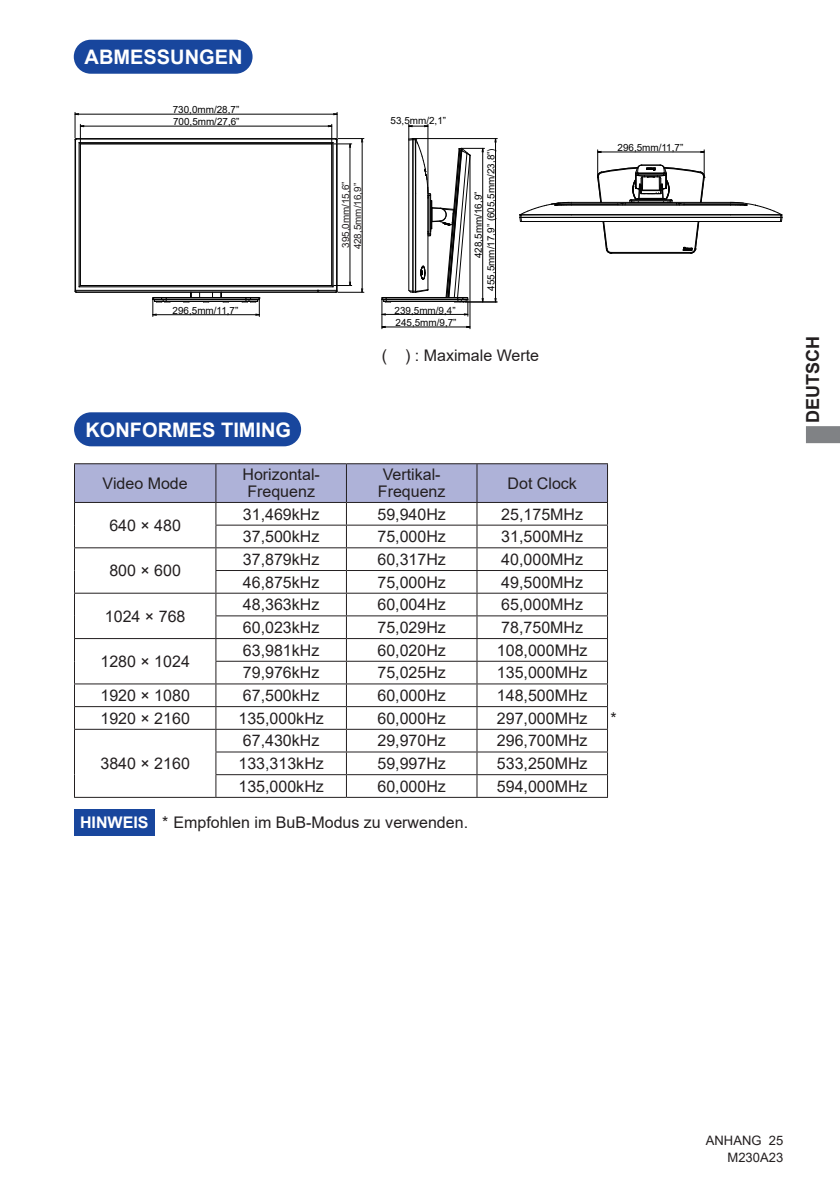
<style>
.page{position:relative;width:840px;height:1191px;background:#fff}
.page>*{position:absolute;margin:0;border:0;box-sizing:border-box;transform-origin:0 0}
.t1{font:700 20px "Arial";color:#fff}
.t2{font:700 18px "Arial";color:#231f20}
.t3{font:16px/17px "Arial";color:#231f20;text-align:center}
.t4{font:700 16px "Arial";color:#fff}
.t5{font:13px "Arial";color:#231f20}
.t6{font:9.8px/12.6px "Arial";color:#030303}
.t7{font:9.8px/12.2px "Arial";color:#231f20}
</style>
<div class="page">
<svg style="left:806px;top:426px;width:33px;height:17px"></svg>
<div style="left:75px;top:41px;width:176px;height:32px;background:#18469d;border-radius:16px"></div>
<div style="left:74px;top:40px;width:178px;height:34px;border:2px solid #18469d;border-radius:16px"></div>
<div style="left:75px;top:413px;width:225px;height:32px;background:#18469d;border-radius:16px"></div>
<div style="left:74px;top:412px;width:227px;height:34px;border:2px solid #18469d;border-radius:16px"></div>
<div style="left:74px;top:809px;width:80px;height:26px;background:#18469d"></div>
<hr style="left:74px;top:463px;width:142px;height:1px;background:#231f20">
<hr style="left:216px;top:463px;width:130px;height:1px;background:#231f20">
<hr style="left:346px;top:463px;width:130px;height:1px;background:#231f20">
<hr style="left:476px;top:463px;width:131px;height:1px;background:#231f20">
<svg style="left:74px;top:464px;width:533px;height:333px"></svg>
<hr style="left:74px;top:797px;width:142px;height:1px;background:#231f20">
<hr style="left:216px;top:797px;width:130px;height:1px;background:#231f20">
<hr style="left:346px;top:797px;width:130px;height:1px;background:#231f20">
<hr style="left:476px;top:797px;width:131px;height:1px;background:#231f20">
<hr style="left:166px;top:299px;width:80px;height:1px;background:#030303">
<hr style="left:166px;top:298px;width:80px;height:1px;background:#030303">
<hr style="left:153px;top:297px;width:105px;height:1px;background:#030303">
<hr style="left:154px;top:301px;width:92px;height:1px;background:#030303">
<svg style="left:183px;top:293px;width:46px;height:10px"></svg>
<hr style="left:386px;top:301px;width:75px;height:1px;background:#030303">
<hr style="left:386px;top:299px;width:71px;height:1px;background:#030303">
<hr style="left:386px;top:298px;width:71px;height:1px;background:#030303">
<hr style="left:382px;top:297px;width:85px;height:1px;background:#030303">
<hr style="left:610px;top:253px;width:80px;height:1px;background:#030303">
<hr style="left:610px;top:252px;width:80px;height:1px;background:#030303">
<hr style="left:520px;top:221px;width:261px;height:1px;background:#030303">
<hr style="left:519px;top:217px;width:262px;height:1px;background:#030303">
<hr style="left:571px;top:215px;width:159px;height:1px;background:#030303">
<hr style="left:571px;top:214px;width:159px;height:1px;background:#030303">
<hr style="left:571px;top:205px;width:159px;height:1px;background:#030303">
<hr style="left:683px;top:204px;width:47px;height:1px;background:#030303">
<hr style="left:571px;top:204px;width:46px;height:1px;background:#030303">
<hr style="left:571px;top:202px;width:159px;height:1px;background:#030303">
<svg style="left:381px;top:297px;width:10px;height:6px"></svg>
<svg style="left:602px;top:222px;width:9px;height:32px"></svg>
<svg style="left:682px;top:222px;width:16px;height:32px"></svg>
<svg style="left:519px;top:202px;width:53px;height:19px"></svg>
<svg style="left:729px;top:202px;width:53px;height:19px"></svg>
<hr style="left:382px;top:314px;width:85px;height:1px;background:#030303">
<hr style="left:75px;top:140px;width:1px;height:150px;background:#030303">
<hr style="left:79px;top:143px;width:1px;height:144px;background:#030303">
<hr style="left:80px;top:144px;width:1px;height:141px;background:#030303">
<hr style="left:76px;top:292px;width:259px;height:1px;background:#030303">
<hr style="left:75px;top:290px;width:242px;height:1px;background:#030303">
<hr style="left:79px;top:286px;width:254px;height:1px;background:#030303">
<hr style="left:80px;top:285px;width:251px;height:1px;background:#030303">
<hr style="left:80px;top:144px;width:251px;height:1px;background:#030303">
<hr style="left:80px;top:143px;width:252px;height:1px;background:#030303">
<hr style="left:79px;top:142px;width:254px;height:1px;background:#030303">
<hr style="left:77px;top:139px;width:258px;height:1px;background:#030303">
<hr style="left:76px;top:138px;width:260px;height:1px;background:#030303">
<hr style="left:331px;top:144px;width:1px;height:142px;background:#030303">
<hr style="left:332px;top:143px;width:1px;height:144px;background:#030303">
<hr style="left:336px;top:140px;width:1px;height:151px;background:#030303">
<svg style="left:75px;top:285px;width:6px;height:8px"></svg>
<hr style="left:80px;top:126px;width:251px;height:1px;background:#030303">
<hr style="left:469px;top:155px;width:1px;height:174px;background:#030303">
<hr style="left:381px;top:299px;width:1px;height:30px;background:#030303">
<hr style="left:382px;top:327px;width:87px;height:1px;background:#030303">
<svg style="left:74px;top:112px;width:10px;height:32px"></svg>
<hr style="left:75px;top:114px;width:262px;height:1px;background:#030303">
<svg style="left:152px;top:297px;width:18px;height:19px"></svg>
<svg style="left:242px;top:297px;width:19px;height:19px"></svg>
<hr style="left:153px;top:314px;width:106px;height:1px;background:#030303">
<svg style="left:595px;top:150px;width:110px;height:55px"></svg>
<hr style="left:597px;top:152px;width:106px;height:1px;background:#030303">
<svg style="left:406px;top:124px;width:78px;height:192px"></svg>
<hr style="left:482px;top:148px;width:1px;height:154px;background:#030303">
<hr style="left:412px;top:138px;width:85px;height:1px;background:#030303">
<hr style="left:463px;top:302px;width:34px;height:1px;background:#030303">
<hr style="left:495px;top:139px;width:1px;height:163px;background:#030303">
<hr style="left:361px;top:139px;width:1px;height:153px;background:#030303">
<svg style="left:327px;top:112px;width:37px;height:36px"></svg>
<svg style="left:317px;top:281px;width:47px;height:12px"></svg>
<hr style="left:349px;top:144px;width:1px;height:141px;background:#030303">
<p class="t1" style="left:84px;top:43px;width:159px">ABMESSUNGEN</p>
<p class="t6" style="left:173px;top:103px;width:68px">730,0mm/28,7”</p>
<p class="t6" style="left:173px;top:115px;width:68px">700,5mm/27,6”</p>
<p class="t6" style="left:172px;top:304px;width:67px">296,5mm/11,7”</p>
<p class="t1" style="left:85px;top:416px;width:207px">KONFORMES TIMING</p>
<p class="t7" style="left:339px;top:249px;width:69px;rotate:-90deg">395,0mm/15,6”<br>428,5mm/16,9”</p>
<p class="t6" style="left:390px;top:114px;width:57px">53,5mm/2,1”</p>
<p class="t6" style="left:394px;top:304px;width:62px">239,5mm/9,4”</p>
<p class="t6" style="left:395px;top:316px;width:62px">245,5mm/9,7”</p>
<p class="t6" style="left:471px;top:291px;width:144px;text-indent:32px;rotate:-90deg">428,5mm/16,9”<br>455,5mm/17,9” (605,5mm/23,8”)</p>
<p class="t3" style="left:382px;top:346px;width:159px">( ) : Maximale Werte</p>
<p class="t3" style="left:102px;top:474px;width:87px">Video Mode</p>
<p class="t3" style="left:242px;top:466px;width:79px">Horizontal-<br>Frequenz</p>
<p class="t3" style="left:377px;top:466px;width:69px">Vertikal-<br>Frequenz</p>
<p class="t3" style="left:507px;top:474px;width:71px">Dot Clock</p>
<p class="t3" style="left:109px;top:516px;width:73px">640 × 480</p>
<p class="t3" style="left:243px;top:505px;width:78px">31,469kHz</p>
<p class="t3" style="left:377px;top:505px;width:70px">59,940Hz</p>
<p class="t3" style="left:501px;top:505px;width:83px">25,175MHz</p>
<p class="t3" style="left:243px;top:528px;width:78px">37,500kHz</p>
<p class="t3" style="left:377px;top:528px;width:70px">75,000Hz</p>
<p class="t3" style="left:501px;top:528px;width:83px">31,500MHz</p>
<p class="t3" style="left:109px;top:562px;width:73px">800 × 600</p>
<p class="t3" style="left:105px;top:607px;width:82px">1024 × 768</p>
<p class="t3" style="left:100px;top:653px;width:91px">1280 × 1024</p>
<p class="t3" style="left:243px;top:550px;width:78px">37,879kHz</p>
<p class="t3" style="left:377px;top:550px;width:70px">60,317Hz</p>
<p class="t3" style="left:501px;top:550px;width:83px">40,000MHz</p>
<p class="t3" style="left:243px;top:573px;width:78px">46,875kHz</p>
<p class="t3" style="left:377px;top:573px;width:70px">75,000Hz</p>
<p class="t3" style="left:501px;top:573px;width:83px">49,500MHz</p>
<p class="t3" style="left:243px;top:596px;width:78px">48,363kHz</p>
<p class="t3" style="left:377px;top:596px;width:70px">60,004Hz</p>
<p class="t3" style="left:501px;top:596px;width:83px">65,000MHz</p>
<p class="t3" style="left:243px;top:619px;width:78px">60,023kHz</p>
<p class="t3" style="left:377px;top:619px;width:70px">75,029Hz</p>
<p class="t3" style="left:501px;top:619px;width:83px">78,750MHz</p>
<p class="t3" style="left:243px;top:641px;width:78px">63,981kHz</p>
<p class="t3" style="left:377px;top:641px;width:70px">60,020Hz</p>
<p class="t3" style="left:496px;top:641px;width:92px">108,000MHz</p>
<p class="t3" style="left:243px;top:664px;width:78px">79,976kHz</p>
<p class="t3" style="left:377px;top:664px;width:70px">75,025Hz</p>
<p class="t3" style="left:496px;top:664px;width:92px">135,000MHz</p>
<p class="t6" style="left:617px;top:141px;width:67px">296,5mm/11,7”</p>
<p class="t3" style="left:100px;top:687px;width:91px">1920 × 1080</p>
<p class="t3" style="left:243px;top:687px;width:78px">67,500kHz</p>
<p class="t3" style="left:377px;top:687px;width:70px">60,000Hz</p>
<p class="t3" style="left:496px;top:687px;width:92px">148,500MHz</p>
<p class="t3" style="left:100px;top:709px;width:91px">1920 × 2160</p>
<p class="t3" style="left:238px;top:709px;width:87px">135,000kHz</p>
<p class="t3" style="left:377px;top:709px;width:70px">60,000Hz</p>
<p class="t3" style="left:496px;top:709px;width:92px">297,000MHz</p>
<p class="t3" style="left:610px;top:709px;width:8px">*</p>
<p class="t3" style="left:100px;top:755px;width:91px">3840 × 2160</p>
<p class="t3" style="left:243px;top:732px;width:78px">67,430kHz</p>
<p class="t3" style="left:377px;top:732px;width:70px">29,970Hz</p>
<p class="t3" style="left:496px;top:732px;width:92px">296,700MHz</p>
<p class="t3" style="left:238px;top:755px;width:87px">133,313kHz</p>
<p class="t3" style="left:377px;top:755px;width:70px">59,997Hz</p>
<p class="t3" style="left:496px;top:755px;width:92px">533,250MHz</p>
<p class="t3" style="left:238px;top:777px;width:87px">135,000kHz</p>
<p class="t3" style="left:377px;top:777px;width:70px">60,000Hz</p>
<p class="t3" style="left:496px;top:777px;width:92px">594,000MHz</p>
<p class="t4" style="left:80px;top:811px;width:70px">HINWEIS</p>
<p class="t3" style="left:162px;top:814px;width:307px">* Empfohlen im BuB-Modus zu verwenden.</p>
<p class="t2" style="left:799px;top:422px;width:88px;rotate:-90deg">DEUTSCH</p>
<p class="t5" style="left:705px;top:1131px;width:79px">ANHANG 25</p>
<p class="t5" style="left:727px;top:1148px;width:57px">M230A23</p>
</div>
